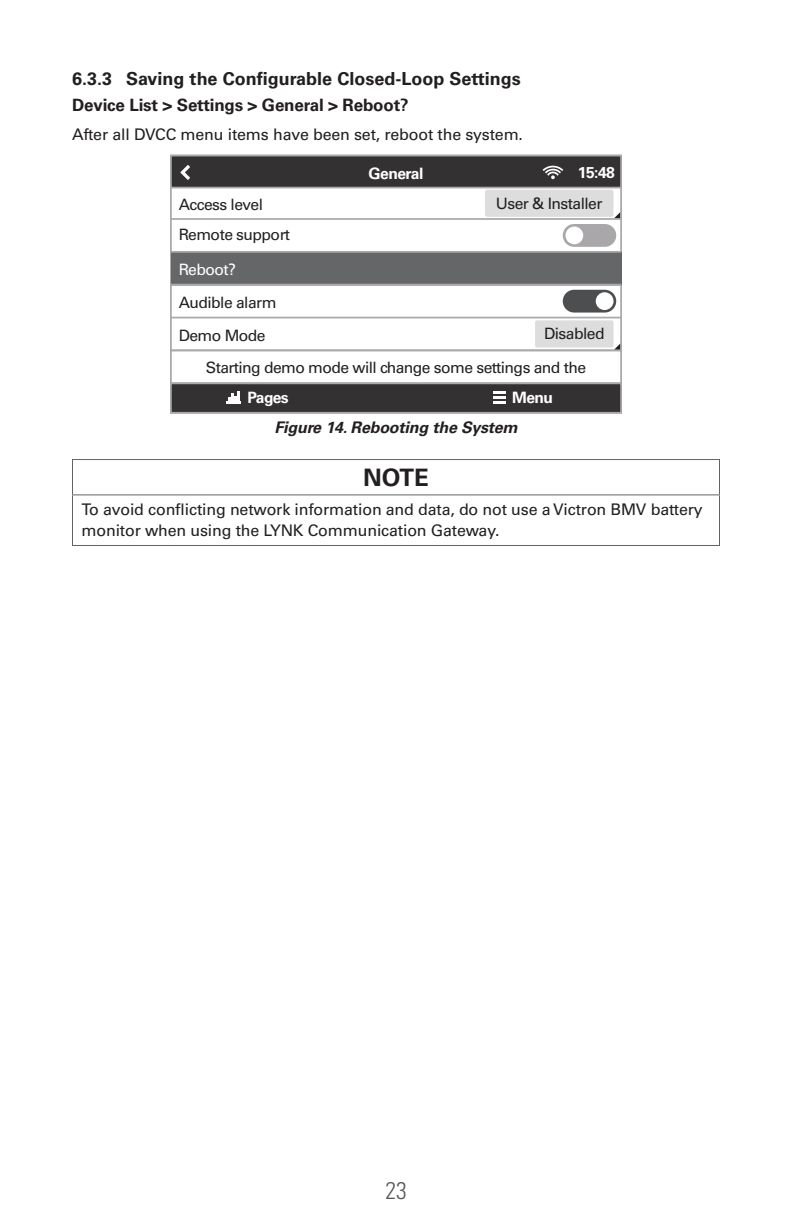
<style>
.page{position:relative;width:792px;height:1224px;background:#fff}
.page>*{position:absolute;margin:0;border:0;box-sizing:border-box;transform-origin:0 0}
.Warning_Header{font:700 24px "Univers LT Std";color:#231f20}
.t1{font:300 condensed 24px "Univers LT Std";color:#57585a}
.t2{font:700 18px "Univers LT Std";color:#231f20}
.Paragraph_Title{font:700 17px "Univers LT Std";letter-spacing:-.01em;color:#231f20}
.Table_Text{font:16px/21px "Univers LT Std";letter-spacing:-.01em;color:#231f20}
.Paragraph{font:16px "Univers LT Std";letter-spacing:-.01em;color:#231f20}
.t3{font:italic 700 16px "Univers LT Std";letter-spacing:-.01em;color:#231f20}
.t4{font:15.6px/30.6px "Univers LT Std";letter-spacing:-.035em;color:#231f20}
.t5{font:700 15.6px "Univers LT Std";letter-spacing:-.035em;color:#fff}
.t6{font:15.6px "Univers LT Std";letter-spacing:-.035em;color:#fff}
</style>
<div class="page">
<div style="left:171px;top:252px;width:450px;height:33px;background:#656668"></div>
<div style="left:171px;top:383px;width:450px;height:30px;background:#333132"></div>
<div style="left:170px;top:382px;width:452px;height:32px;border:2px solid #aaa8a9"></div>
<div style="left:171px;top:156px;width:450px;height:32px;background:#333132"></div>
<div style="left:170px;top:155px;width:452px;height:33px;border:2px solid #aaa8a9"></div>
<svg style="left:180px;top:165px;width:10px;height:15px"></svg>
<svg style="left:543px;top:166px;width:20px;height:13px"></svg>
<hr style="left:171px;top:218px;width:450px;height:2px;background:#aaa8a9">
<hr style="left:171px;top:251px;width:450px;height:2px;background:#aaa8a9">
<hr style="left:171px;top:284px;width:450px;height:2px;background:#aaa8a9">
<hr style="left:171px;top:317px;width:450px;height:1px;background:#aaa8a9">
<hr style="left:171px;top:349px;width:450px;height:2px;background:#aaa8a9">
<hr style="left:171px;top:382px;width:450px;height:2px;background:#aaa8a9">
<svg style="left:493px;top:391px;width:13px;height:12px"></svg>
<svg style="left:227px;top:391px;width:14px;height:13px"></svg>
<div style="left:563px;top:290px;width:53px;height:23px;background:#4c4e50;border-radius:11px"></div>
<div style="left:596px;top:292px;width:18px;height:18px;background:#fff;border-radius:50%"></div>
<div style="left:563px;top:224px;width:53px;height:23px;background:#a9a7a9;border-radius:11px"></div>
<div style="left:565px;top:227px;width:18px;height:17px;background:#fff;border-radius:50%"></div>
<div style="left:485px;top:190px;width:129px;height:27px;background:#ddd;border-radius:3px"></div>
<div style="left:535px;top:320px;width:79px;height:28px;background:#ddd;border-radius:2px"></div>
<svg style="left:614px;top:212px;width:6px;height:6px"></svg>
<svg style="left:615px;top:344px;width:5px;height:5px"></svg>
<hr style="left:72px;top:494px;width:648px;height:1px;background:#636366">
<hr style="left:72px;top:495px;width:1px;height:50px;background:#636366">
<hr style="left:719px;top:495px;width:1px;height:50px;background:#636366">
<hr style="left:72px;top:545px;width:648px;height:1px;background:#636366">
<hr style="left:72px;top:459px;width:648px;height:1px;background:#636366">
<hr style="left:72px;top:460px;width:1px;height:34px;background:#636366">
<hr style="left:719px;top:460px;width:1px;height:34px;background:#636366">
<p class="t2" style="left:72px;top:68px;width:450px">6.3.3 Saving the Configurable Closed-Loop Settings</p>
<p class="Paragraph_Title" style="left:72px;top:95px;width:338px">Device List &gt; Settings &gt; General &gt; Reboot?</p>
<p class="Paragraph" style="left:72px;top:124px;width:450px">After all DVCC menu items have been set, reboot the system.</p>
<p class="t5" style="left:369px;top:164px;width:56px">General</p>
<p class="t5" style="left:578px;top:163px;width:38px">15:48</p>
<p class="t4" style="left:496px;top:188px;width:108px">User &amp; Installer</p>
<p class="t4" style="left:179px;top:189px;width:113px">Access level<br>Remote support</p>
<p class="t6" style="left:179px;top:260px;width:59px">Reboot?</p>
<p class="t4" style="left:179px;top:287px;width:99px">Audible alarm</p>
<p class="t4" style="left:179px;top:320px;width:88px">Demo Mode</p>
<p class="t4" style="left:206px;top:352px;width:382px">Starting demo mode will change some settings and the</p>
<p class="t5" style="left:248px;top:388px;width:43px">Pages</p>
<p class="t5" style="left:512px;top:388px;width:42px">Menu</p>
<p class="t4" style="left:544px;top:319px;width:62px">Disabled</p>
<p class="t5" style="left:252px;top:388px;width:43px">Pages</p>
<p class="t5" style="left:517px;top:388px;width:42px">Menu</p>
<p class="t3" style="left:274px;top:418px;width:245px">Figure 14. Rebooting the System</p>
<p class="Warning_Header" style="left:363px;top:463px;width:67px">NOTE</p>
<p class="Table_Text" style="left:82px;top:499px;width:623px">To avoid conflicting network information and data, do not use a Victron BMV battery monitor when using the LYNK Communication Gateway.</p>
<h1 class="t1" style="left:385px;top:1176px;width:23px">23</h1>
</div>
